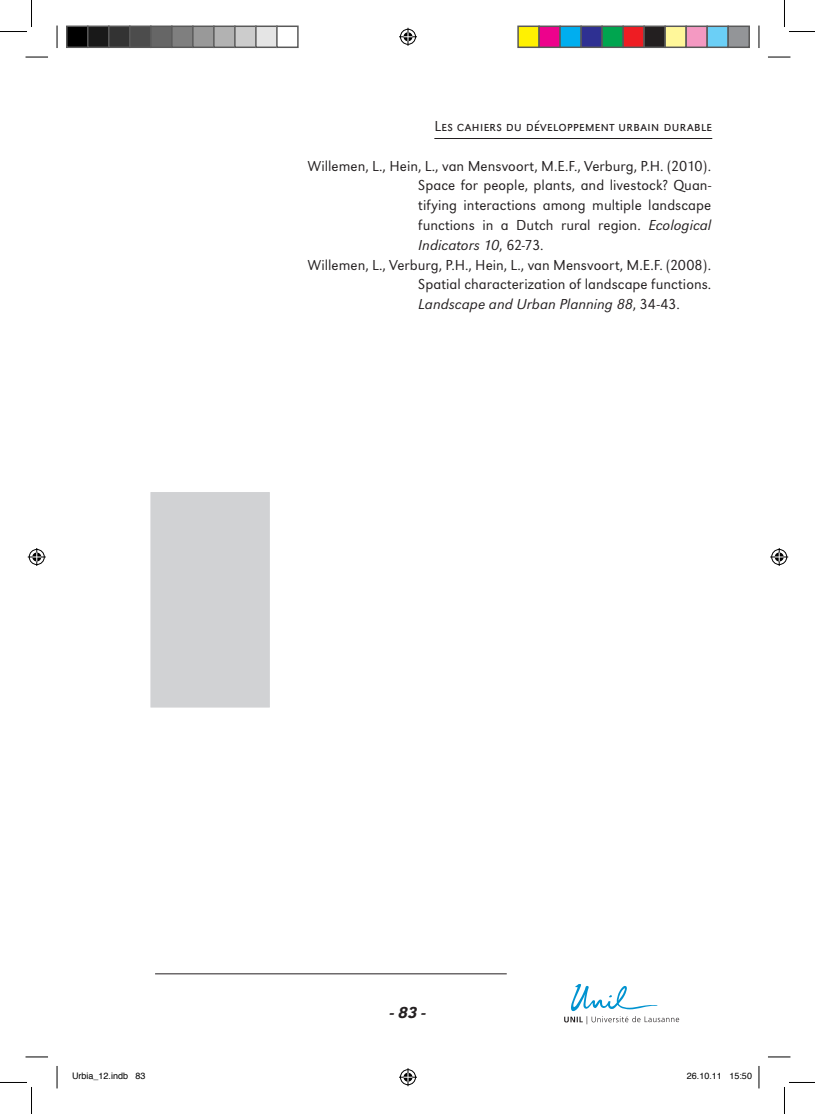
<style>
.page{position:relative;width:816px;height:1114px;background:#fff}
.page>*{position:absolute;margin:0;border:0;box-sizing:border-box;transform-origin:0 0}
.t1{font:italic 500 16.5px "URW Grotesk T";color:#231f20}
.t2{font:300 15px "URW Grotesk T";letter-spacing:.005em;color:#231f20}
.t3{font:italic 300 15px "URW Grotesk T";color:#231f20}
.t4{font:300 15px "URW Grotesk SCT";letter-spacing:.005em;color:#231f20}
.t5{font:9px "Helvetica";color:#000}
.s1{font-style:italic}
.s2{font-style:normal}
</style>
<div class="page">
<hr style="left:434px;top:138px;width:278px;height:1px;background:#231f20">
<svg style="left:564px;top:984px;width:116px;height:41px"></svg>
<div style="left:151px;top:492px;width:119px;height:215px;background:#d1d2d4"></div>
<hr style="left:155px;top:973px;width:352px;height:1px;background:#231f20">
<svg style="left:26px;top:57px;width:22px;height:1px"></svg>
<svg style="left:768px;top:57px;width:22px;height:1px"></svg>
<svg style="left:26px;top:1056px;width:22px;height:1px"></svg>
<svg style="left:768px;top:1056px;width:22px;height:1px"></svg>
<svg style="left:57px;top:26px;width:1px;height:22px"></svg>
<svg style="left:57px;top:1066px;width:1px;height:22px"></svg>
<svg style="left:758px;top:26px;width:1px;height:22px"></svg>
<svg style="left:758px;top:1066px;width:1px;height:22px"></svg>
<svg style="left:0;top:0;width:32px;height:32px"></svg>
<svg style="left:0;top:1082px;width:32px;height:31px"></svg>
<svg style="left:784px;top:0;width:30px;height:32px"></svg>
<svg style="left:784px;top:1082px;width:30px;height:31px"></svg>
<svg style="left:399px;top:28px;width:18px;height:18px"></svg>
<svg style="left:399px;top:1068px;width:18px;height:17px"></svg>
<svg style="left:28px;top:548px;width:18px;height:18px"></svg>
<svg style="left:770px;top:548px;width:18px;height:18px"></svg>
<div style="left:67px;top:26px;width:21px;height:21px;background:#000"></div>
<div style="left:66px;top:26px;width:23px;height:22px;border:2px solid #595959"></div>
<div style="left:88px;top:26px;width:21px;height:21px;background:#191919"></div>
<div style="left:87px;top:26px;width:23px;height:22px;border:2px solid #595959"></div>
<div style="left:109px;top:26px;width:21px;height:21px;background:#333"></div>
<div style="left:108px;top:26px;width:23px;height:22px;border:2px solid #595959"></div>
<div style="left:130px;top:26px;width:21px;height:21px;background:#4c4c4c"></div>
<div style="left:129px;top:26px;width:23px;height:22px;border:2px solid #595959"></div>
<div style="left:151px;top:26px;width:21px;height:21px;background:#666"></div>
<div style="left:150px;top:26px;width:23px;height:22px;border:2px solid #595959"></div>
<div style="left:172px;top:26px;width:21px;height:21px;background:#7f7f7f"></div>
<div style="left:171px;top:26px;width:23px;height:22px;border:2px solid #595959"></div>
<div style="left:193px;top:26px;width:21px;height:21px;background:#999"></div>
<div style="left:192px;top:26px;width:23px;height:22px;border:2px solid #595959"></div>
<div style="left:214px;top:26px;width:21px;height:21px;background:#b2b2b2"></div>
<div style="left:213px;top:26px;width:23px;height:22px;border:2px solid #595959"></div>
<div style="left:235px;top:26px;width:21px;height:21px;background:#ccc"></div>
<div style="left:234px;top:26px;width:23px;height:22px;border:2px solid #595959"></div>
<div style="left:256px;top:26px;width:21px;height:21px;background:#e5e5e5"></div>
<div style="left:255px;top:26px;width:23px;height:22px;border:2px solid #595959"></div>
<div style="left:276px;top:26px;width:23px;height:22px;border:2px solid #595959"></div>
<div style="left:518px;top:26px;width:21px;height:21px;background:#fff101"></div>
<div style="left:517px;top:26px;width:23px;height:22px;border:2px solid #595959"></div>
<div style="left:539px;top:26px;width:21px;height:21px;background:#ed028c"></div>
<div style="left:538px;top:26px;width:23px;height:22px;border:2px solid #595959"></div>
<div style="left:560px;top:26px;width:21px;height:21px;background:#00aeef"></div>
<div style="left:559px;top:26px;width:23px;height:22px;border:2px solid #595959"></div>
<div style="left:581px;top:26px;width:21px;height:21px;background:#2e3092"></div>
<div style="left:580px;top:26px;width:23px;height:22px;border:2px solid #595959"></div>
<div style="left:602px;top:26px;width:21px;height:21px;background:#00a54f"></div>
<div style="left:601px;top:26px;width:23px;height:22px;border:2px solid #595959"></div>
<div style="left:623px;top:26px;width:21px;height:21px;background:#ee1d23"></div>
<div style="left:622px;top:26px;width:23px;height:22px;border:2px solid #595959"></div>
<div style="left:644px;top:26px;width:21px;height:21px;background:#231f20"></div>
<div style="left:643px;top:26px;width:23px;height:22px;border:2px solid #595959"></div>
<div style="left:665px;top:26px;width:21px;height:21px;background:#fff79a"></div>
<div style="left:664px;top:26px;width:23px;height:22px;border:2px solid #595959"></div>
<div style="left:686px;top:26px;width:21px;height:21px;background:#f499c2"></div>
<div style="left:685px;top:26px;width:23px;height:22px;border:2px solid #595959"></div>
<div style="left:707px;top:26px;width:21px;height:21px;background:#6bcff6"></div>
<div style="left:706px;top:26px;width:23px;height:22px;border:2px solid #595959"></div>
<div style="left:728px;top:26px;width:21px;height:21px;background:#939598"></div>
<div style="left:727px;top:26px;width:23px;height:22px;border:2px solid #595959"></div>
<p class="t4" style="left:434px;top:117px;width:279px">Les cahiers du développement urbain durable</p>
<p class="t2" style="left:308px;top:157px;width:405px">Willemen, L., Hein, L., van Mensvoort, M.E.F., Verburg, P.H. (2010).</p>
<p class="t2" style="left:418px;top:176px;width:294px">Space for people, plants, and livestock? Quan-</p>
<p class="t2" style="left:418px;top:196px;width:294px">tifying interactions among multiple landscape</p>
<p class="t2" style="left:418px;top:216px;width:294px">functions in a Dutch rural region. <span class="s1">Ecological</span></p>
<p class="t3" style="left:418px;top:236px;width:127px">Indicators 10<span class="s2">, 62-73.</span></p>
<p class="t2" style="left:308px;top:256px;width:405px">Willemen, L., Verburg, P.H., Hein, L., van Mensvoort, M.E.F. (2008).</p>
<p class="t2" style="left:418px;top:275px;width:294px">Spatial characterization of landscape functions.</p>
<p class="t3" style="left:418px;top:295px;width:263px">Landscape and Urban Planning 88<span class="s2">, 34-43.</span></p>
<p class="t1" style="left:390px;top:1002px;width:37px">- 83 -</p>
<p class="t5" style="left:72px;top:1072px;width:75px">Urbia_12.indb 83</p>
<p class="t5" style="left:687px;top:1072px;width:67px">26.10.11 15:50</p>
</div>
